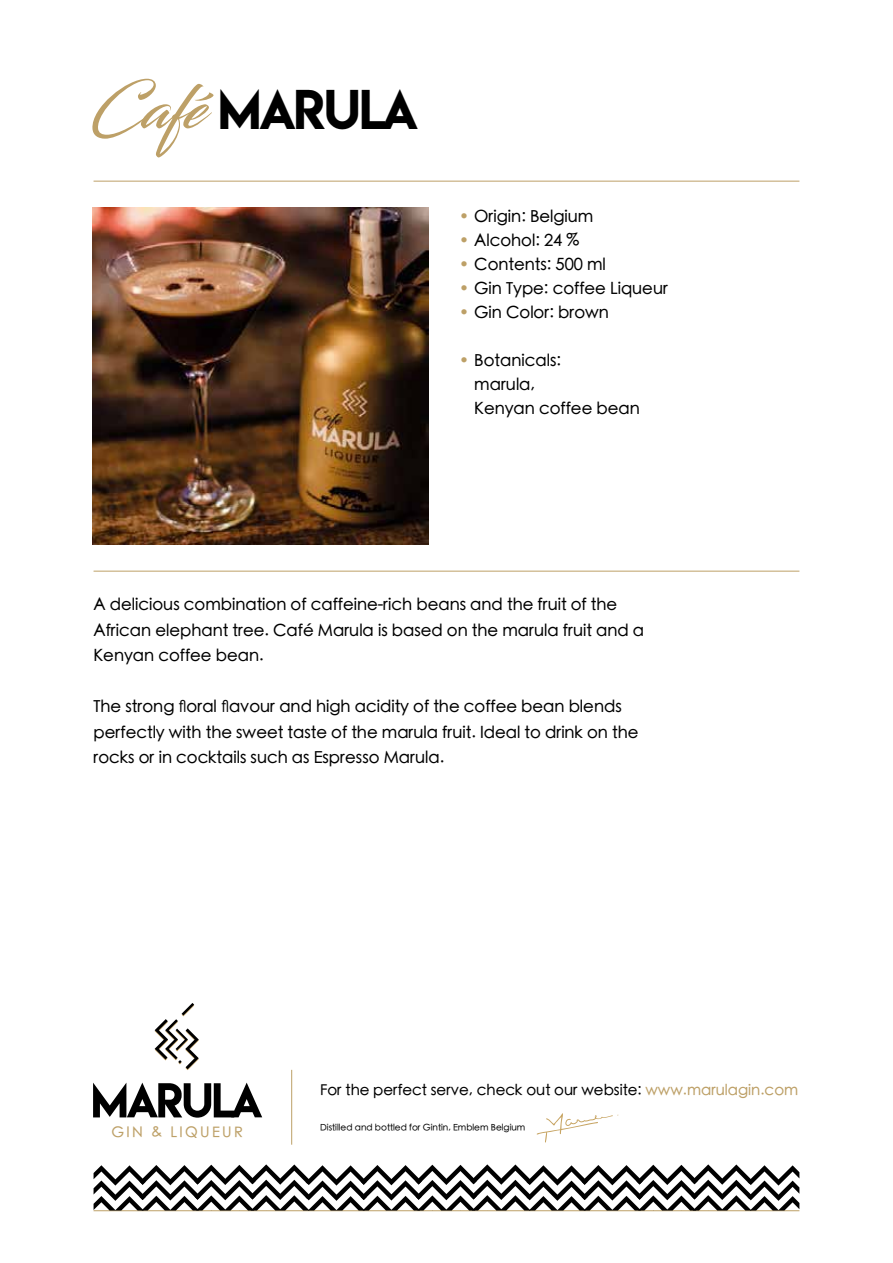
<style>
.page{position:relative;width:893px;height:1263px;background:#fff}
.page>*{position:absolute;margin:0;border:0;box-sizing:border-box;transform-origin:0 0}
.t1{font:49.65px "Lemon Milk";letter-spacing:-.05em;color:#000}
.t2{font:500 16.5px/25.5px "ST Heiti SC";color:#000}
.t3{font:500 15px "ST Heiti SC";color:#000}
.t4{font:500 14.55px "ST Heiti SC";letter-spacing:.16em;color:#bda067}
.t5{font:500 9px "ST Heiti SC";color:#000}
.s1{font-family:"Blacksword";font-size:60px;color:#bda067}
.s2{color:#bda067}
</style>
<div class="page">
<svg style="left:155px;top:1003px;width:44px;height:67px"></svg>
<svg style="left:93px;top:1082px;width:169px;height:35px"></svg>
<hr style="left:291px;top:1070px;width:1px;height:75px;background:#bda067">
<svg style="left:94px;top:1164px;width:705px;height:47px"></svg>
<svg style="left:537px;top:1113px;width:81px;height:29px"></svg>
<img style="left:92px;top:208px;width:337px;height:336px">
<hr style="left:94px;top:571px;width:705px;height:1px;background:#bda067">
<hr style="left:94px;top:181px;width:705px;height:1px;background:#bda067">
<h1 class="t1" style="left:91px;top:74px;width:330px"><span class="s1">Café</span> MARULA</h1>
<p class="t2" style="left:459px;top:204px;width:136px"><span class="s2">•</span> Origin: Belgium</p>
<p class="t2" style="left:459px;top:228px;width:122px"><span class="s2">•</span> Alcohol: 24 %</p>
<p class="t2" style="left:459px;top:252px;width:148px"><span class="s2">•</span> Contents: 500 ml</p>
<p class="t2" style="left:459px;top:276px;width:210px"><span class="s2">•</span> Gin Type: coffee Liqueur</p>
<p class="t2" style="left:459px;top:300px;width:151px"><span class="s2">•</span> Gin Color: brown</p>
<p class="t2" style="left:474px;top:348px;width:167px;line-height:24px;text-indent:-15px"><span class="s2">•</span> Botanicals:<br>marula,<br>Kenyan coffee bean</p>
<p class="t2" style="left:94px;top:592px;width:552px">A delicious combination of caffeine-rich beans and the fruit of the<br>African elephant tree. Café Marula is based on the marula fruit and a<br>Kenyan coffee bean.</p>
<p class="t2" style="left:94px;top:694px;width:546px">The strong floral flavour and high acidity of the coffee bean blends perfectly with the sweet taste of the marula fruit. Ideal to drink on the rocks or in cocktails such as Espresso Marula.</p>
<p class="t4" style="left:112px;top:1125px;width:133px">GIN &amp; LIQUEUR</p>
<p class="t3" style="left:320px;top:1082px;width:479px">For the perfect serve, check out our website: <span class="s2">www.marulagin.com</span></p>
<p class="t5" style="left:320px;top:1122px;width:207px">Distilled and bottled for Gintin, Emblem Belgium</p>
</div>
